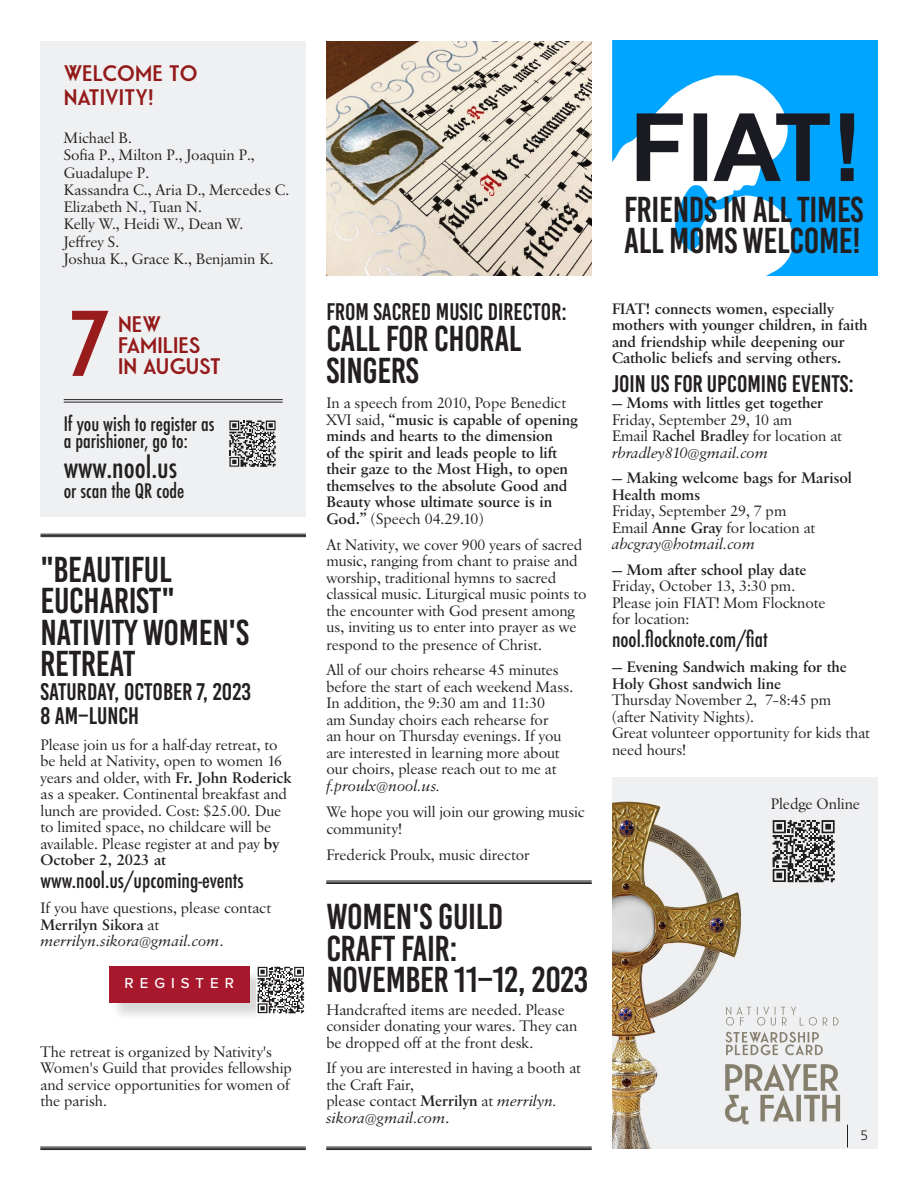
<style>
.page{position:relative;width:918px;height:1188px;background:#fff}
.page>*{position:absolute;margin:0;border:0;box-sizing:border-box;transform-origin:0 0}
.t1{font:800 93px "Waverly CF";color:#991c1c}
.t2{font:36px/31.5px "Bebas Kai";letter-spacing:-.01em;color:#231f20}
.t3{font:500 condensed 28.5px "Futura";color:#231f20}
.t4{font:24px "Bebas Kai";color:#231f20}
.t5{font:800 22.5px "Waverly CF";color:#941a1a}
.t6{font:500 condensed 21px "Futura";color:#231f20}
.t7{font:500 condensed 19.5px "Futura";color:#231f20}
.t8{font:300 16.5px "Verlag";color:#231f20}
.t9{font:15.75px/16.5px "Savoy";color:#231f20}
.t10{font:700 15.75px/16.6px "Savoy";color:#231f20}
.t11{font:italic 15.75px/16.5px "Savoy";color:#231f20}
.t12{font:500 15px "Proxima Nova";letter-spacing:.4em;color:#fff}
.s1{font-weight:700}
.s2{font-style:normal}
.s3{font-weight:400}
.s4{font-style:italic}
.s5{font-weight:700;font-style:normal}
</style>
<div class="page">
<hr style="left:40px;top:1147px;width:266px;height:1px;background:#231f20">
<hr style="left:40px;top:1148px;width:266px;height:1px;background:#231f20">
<hr style="left:40px;top:1149px;width:266px;height:1px;background:#231f20">
<hr style="left:326px;top:881px;width:266px;height:1px;background:#231f20">
<hr style="left:326px;top:882px;width:266px;height:1px;background:#231f20">
<hr style="left:326px;top:883px;width:266px;height:1px;background:#231f20">
<hr style="left:40px;top:534px;width:266px;height:1px;background:#231f20">
<hr style="left:40px;top:535px;width:266px;height:1px;background:#231f20">
<hr style="left:40px;top:536px;width:266px;height:1px;background:#231f20">
<hr style="left:326px;top:1147px;width:266px;height:1px;background:#231f20">
<hr style="left:326px;top:1148px;width:266px;height:1px;background:#231f20">
<hr style="left:326px;top:1149px;width:266px;height:1px;background:#231f20">
<img style="left:612px;top:777px;width:266px;height:372px">
<svg style="left:771px;top:819px;width:65px;height:65px"></svg>
<img style="left:326px;top:41px;width:266px;height:234px">
<div style="left:40px;top:41px;width:266px;height:475px;background:#eff0f2"></div>
<hr style="left:64px;top:399px;width:219px;height:1px;background:#231f20">
<hr style="left:64px;top:402px;width:219px;height:1px;background:#231f20">
<svg style="left:229px;top:420px;width:47px;height:47px"></svg>
<div style="left:111px;top:969px;width:158px;height:53px;background:#231f20;opacity:.17"></div>
<div style="left:109px;top:967px;width:141px;height:36px;background:#a7182c"></div>
<svg style="left:256px;top:966px;width:49px;height:49px"></svg>
<img style="left:612px;top:40px;width:266px;height:235px">
<p class="t5" style="left:64px;top:59px;width:136px">WELCOME TO</p>
<p class="t5" style="left:64px;top:83px;width:91px">NATIVITY!</p>
<p class="t9" style="left:64px;top:130px;width:70px">Michael B.</p>
<p class="t9" style="left:64px;top:147px;width:193px;line-height:17.2px">Sofia P., Milton P., Joaquin P.,<br>Guadalupe P.</p>
<p class="t9" style="left:64px;top:182px;width:227px">Kassandra C., Aria D., Mercedes C.</p>
<p class="t9" style="left:64px;top:199px;width:140px">Elizabeth N., Tuan N.</p>
<p class="t9" style="left:64px;top:216px;width:181px">Kelly W., Heidi W., Dean W.</p>
<p class="t9" style="left:64px;top:234px;width:57px">Jeffrey S.</p>
<p class="t9" style="left:64px;top:251px;width:212px">Joshua K., Grace K., Benjamin K.</p>
<p class="t1" style="left:69px;top:286px;width:43px">7</p>
<p class="t5" style="left:118px;top:310px;width:45px">NEW</p>
<p class="t5" style="left:118px;top:331px;width:84px">FAMILIES</p>
<p class="t5" style="left:118px;top:352px;width:105px">IN AUGUST</p>
<p class="t7" style="left:64px;top:411px;width:152px">If you wish to register as</p>
<p class="t7" style="left:64px;top:429px;width:126px">a parishioner, go to:</p>
<p class="t3" style="left:64px;top:450px;width:115px">www.nool.us</p>
<p class="t7" style="left:64px;top:478px;width:122px">or scan the QR code</p>
<p class="t2" style="left:40px;top:554px;width:133px">"BEAUTIFUL</p>
<p class="t2" style="left:40px;top:585px;width:136px">EUCHARIST"</p>
<p class="t2" style="left:40px;top:617px;width:210px">NATIVITY WOMEN'S</p>
<p class="t2" style="left:40px;top:648px;width:96px">RETREAT</p>
<p class="t4" style="left:40px;top:679px;width:212px">SATURDAY, OCTOBER 7, 2023</p>
<p class="t4" style="left:40px;top:703px;width:100px">8 AM–LUNCH</p>
<p class="t9" style="left:40px;top:737px;width:253px">Please join us for a half-day retreat, to be held at Nativity, open to women 16 years and older, with <span class="s1">Fr. John Roderick </span>as a speaker. Continental breakfast and lunch are provided. Cost: $25.00. Due to limited space, no childcare will be available. Please register at and pay <span class="s1">by October 2, 2023 at</span></p>
<p class="t6" style="left:40px;top:866px;width:205px">www.nool.us/upcoming-events</p>
<p class="t9" style="left:40px;top:900px;width:232px">If you have questions, please contact<br><span class="s1">Merrilyn Sikora</span> at</p>
<p class="t11" style="left:40px;top:932px;width:185px">merrilyn.sikora@gmail.com<span class="s2">.</span></p>
<p class="t12" style="left:125px;top:972px;width:111px">REGISTER</p>
<p class="t9" style="left:40px;top:1044px;width:253px">The retreat is organized by Nativity's<br>Women's Guild that provides fellowship and service opportunities for women of the parish.</p>
<p class="t4" style="left:326px;top:298px;width:242px">FROM SACRED MUSIC DIRECTOR:</p>
<p class="t2" style="left:326px;top:323px;width:197px">CALL FOR CHORAL<br>SINGERS</p>
<p class="t10" style="left:326px;top:395px;width:253px"><span class="s3">In a speech from 2010, Pope Benedict XVI said,</span> “music is capable of opening minds and hearts to the dimension<br>of the spirit and leads people to lift their gaze to the Most High, to open themselves to the absolute Good and Beauty whose ultimate source is in God.” <span class="s3">(Speech 04.29.10)</span></p>
<p class="t9" style="left:326px;top:537px;width:262px">At Nativity, we cover 900 years of sacred music, ranging from chant to praise and worship, traditional hymns to sacred classical music. Liturgical music points to the encounter with God present among us, inviting us to enter into prayer as we respond to the presence of Christ.</p>
<p class="t9" style="left:326px;top:662px;width:248px">All of our choirs rehearse 45 minutes before the start of each weekend Mass.<br>In addition, the 9:30 am and 11:30<br>am Sunday choirs each rehearse for<br>an hour on Thursday evenings. If you are interested in learning more about our choirs, please reach out to me at <span class="s4">f.proulx@nool.us.</span></p>
<p class="t9" style="left:326px;top:804px;width:260px;line-height:17.2px">We hope you will join our growing music community!</p>
<p class="t9" style="left:326px;top:847px;width:205px">Frederick Proulx, music director</p>
<p class="t2" style="left:326px;top:901px;width:179px">WOMEN'S GUILD</p>
<p class="t2" style="left:326px;top:933px;width:133px">CRAFT FAIR:</p>
<p class="t2" style="left:326px;top:964px;width:263px">NOVEMBER 11–12, 2023</p>
<p class="t9" style="left:326px;top:1002px;width:253px">Handcrafted items are needed. Please consider donating your wares. They can be dropped off at the front desk.</p>
<p class="t9" style="left:326px;top:1061px;width:256px">If you are interested in having a booth at the Craft Fair,</p>
<p class="t11" style="left:326px;top:1093px;width:232px"><span class="s2">please contact</span> <span class="s5">Merrilyn</span> <span class="s2">at</span> merrilyn. sikora@gmail.com<span class="s2">.</span></p>
<p class="t2" style="left:624px;top:194px;width:241px">FRIENDS IN ALL TIMES</p>
<p class="t2" style="left:624px;top:225px;width:238px">ALL MOMS WELCOME!</p>
<p class="t10" style="left:612px;top:301px;width:257px">FIAT! connects women, especially mothers with younger children, in faith and friendship while deepening our Catholic beliefs and serving others.</p>
<p class="t4" style="left:612px;top:370px;width:243px">JOIN US FOR UPCOMING EVENTS:</p>
<p class="t10" style="left:612px;top:395px;width:213px">— Moms with littles get together</p>
<p class="t9" style="left:612px;top:412px;width:182px">Friday, September 29, 10 am</p>
<p class="t9" style="left:612px;top:428px;width:232px">Email R<span class="s1">achel Bradley</span> for location at</p>
<p class="t11" style="left:612px;top:444px;width:158px">rbradley810@gmail.com</p>
<p class="t10" style="left:612px;top:470px;width:241px">— Making welcome bags for Marisol</p>
<p class="t10" style="left:612px;top:487px;width:90px">Health moms</p>
<p class="t9" style="left:612px;top:503px;width:176px">Friday, September 29, 7 pm</p>
<p class="t9" style="left:612px;top:520px;width:205px">Email <span class="s1">Anne Gray</span> for location at</p>
<p class="t11" style="left:612px;top:536px;width:145px">abcgray@hotmail.com</p>
<p class="t10" style="left:612px;top:562px;width:196px">— Mom after school play date</p>
<p class="t9" style="left:612px;top:578px;width:185px">Friday, October 13, 3:30 pm.</p>
<p class="t9" style="left:612px;top:595px;width:215px">Please join FIAT! Mom Flocknote</p>
<p class="t9" style="left:612px;top:611px;width:79px">for location:</p>
<p class="t6" style="left:612px;top:625px;width:157px">nool.flocknote.com/fiat</p>
<p class="t10" style="left:612px;top:659px;width:236px">— Evening Sandwich making for the<br>Holy Ghost sandwich line</p>
<p class="t9" style="left:612px;top:692px;width:221px">Thursday November 2, 7–8:45 pm</p>
<p class="t9" style="left:612px;top:709px;width:144px">(after Nativity Nights).</p>
<p class="t9" style="left:612px;top:725px;width:260px">Great volunteer opportunity for kids that need hours!</p>
<p class="t9" style="left:771px;top:796px;width:91px">Pledge Online</p>
<p class="t8" style="left:861px;top:1122px;width:9px">5</p>
</div>
